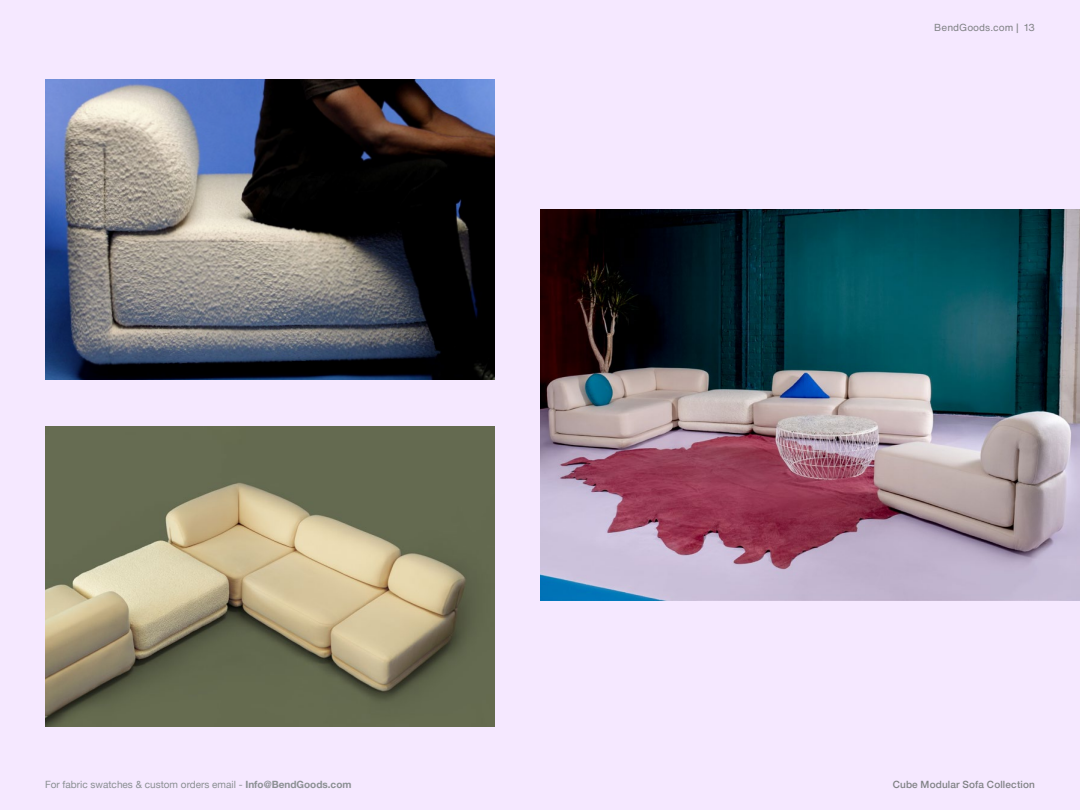
<style>
.page{position:relative;width:1080px;height:810px;background:#f5e8ff}
.page>*{position:absolute;margin:0;border:0;box-sizing:border-box;transform-origin:0 0}
.t1{font:10px "Helvetica Neue";color:#8b9093}
.t2{font:500 10px "Helvetica Neue";letter-spacing:.015em;color:#808285}
.t3{font:10px "Helvetica Now Text";color:#808285}
.s1{font-weight:700}
</style>
<div class="page">
<img style="left:540px;top:210px;width:540px;height:390px">
<img style="left:45px;top:427px;width:450px;height:299px">
<img style="left:45px;top:80px;width:450px;height:299px">
<p class="t1" style="left:45px;top:777px;width:308px">For fabric swatches &amp; custom orders email - <span class="s1">Info@BendGoods.com</span></p>
<p class="t3" style="left:934px;top:19px;width:102px">BendGoods.com | 13</p>
<p class="t2" style="left:893px;top:776px;width:144px">Cube Modular Sofa Collection</p>
</div>
